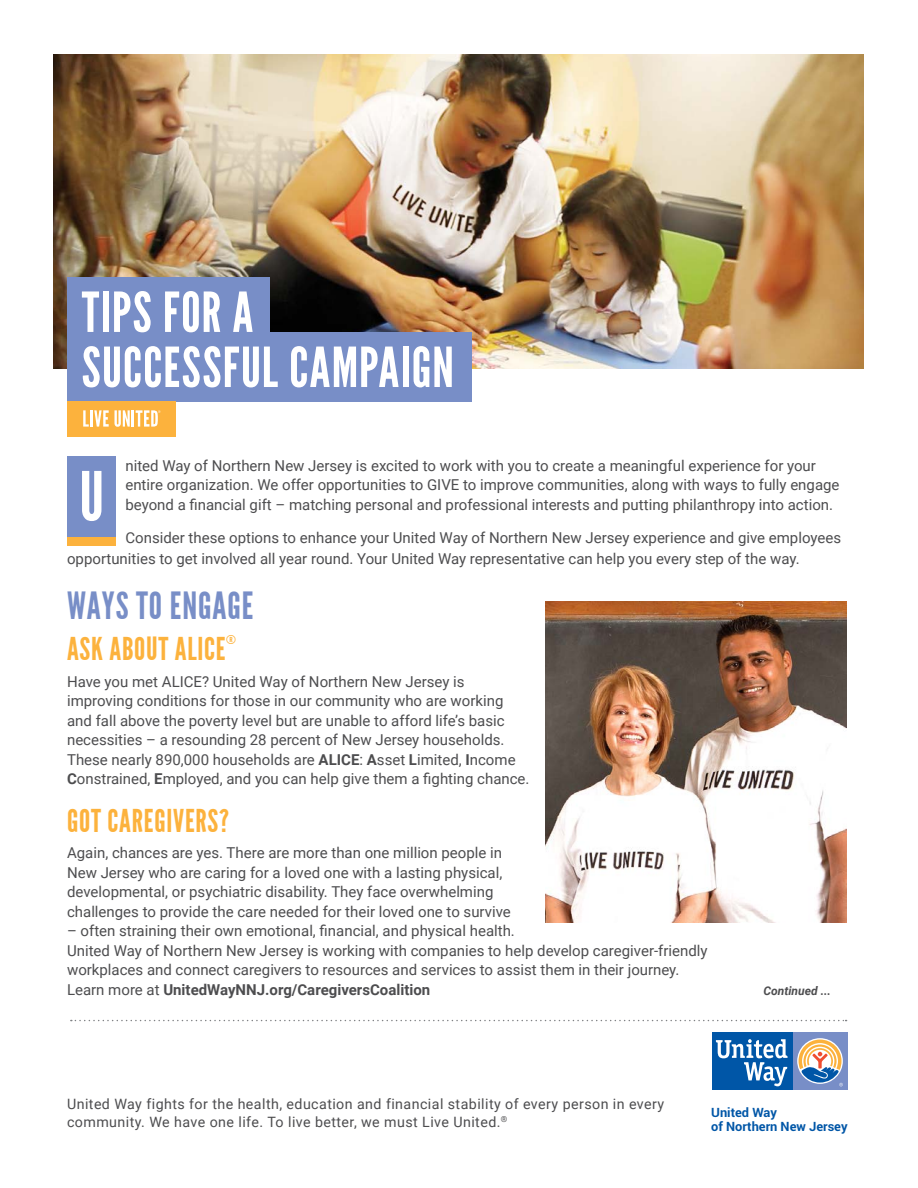
<style>
.page{position:relative;width:918px;height:1188px;background:#fff}
.page>*{position:absolute;margin:0;border:0;box-sizing:border-box;transform-origin:0 0}
.t1{font:67.5px "League Gothic";color:#fff}
.t2{font:55.05px/55.1px "League Gothic";letter-spacing:.02em;color:#fff}
.t3{font:37.5px "League Gothic";letter-spacing:.025em;color:#788ec7}
.t4{font:31.5px "League Gothic";letter-spacing:.025em;color:#fcb23d}
.t5{font:15px/19.5px "Roboto";color:#4d4d4f}
.t6{font:14.25px/18.3px "Roboto";letter-spacing:.03em;color:#4d4d4f}
.t7{font:700 12.9px/14px "Roboto";color:#0056a7}
.t8{font:12.3px "League Gothic";color:#fcb23d}
.t9{font:italic 700 12px "Roboto";color:#4d4d4f}
.s1{font-weight:700}
</style>
<div class="page">
<svg style="left:712px;top:1032px;width:136px;height:1px"></svg>
<div style="left:792px;top:1033px;width:56px;height:57px;background:#788ec7"></div>
<svg style="left:797px;top:1038px;width:46px;height:46px"></svg>
<div style="left:712px;top:1033px;width:80px;height:57px;background:#0056a7"></div>
<svg style="left:716px;top:1039px;width:72px;height:47px"></svg>
<svg style="left:799px;top:1040px;width:44px;height:46px"></svg>
<img style="left:54px;top:54px;width:810px;height:314px">
<div style="left:67px;top:332px;width:405px;height:69px;background:#788ec7"></div>
<div style="left:67px;top:401px;width:109px;height:36px;background:#fcb23d"></div>
<svg style="left:83px;top:410px;width:77px;height:17px"></svg>
<div style="left:68px;top:456px;width:48px;height:90px;background:#788ec7"></div>
<div style="left:67px;top:537px;width:49px;height:9px;background:#fcb23d"></div>
<div style="left:67px;top:277px;width:203px;height:69px;background:#788ec7"></div>
<svg style="left:71px;top:1020px;width:776px;height:1px"></svg>
<img style="left:545px;top:602px;width:301px;height:320px">
<h2 class="t2" style="left:82px;top:286px;width:374px">TIPS FOR A<br>SUCCESSFUL CAMPAIGN</h2>
<p class="t5" style="left:125px;top:455px;width:716px">nited Way of Northern New Jersey is excited to work with you to create a meaningful experience for your entire organization. We offer opportunities to GIVE to improve communities, along with ways to fully engage beyond a financial gift – matching personal and professional interests and putting philanthropy into action.</p>
<p class="t5" style="left:67px;top:526px;width:776px;line-height:21px;text-indent:58px">Consider these options to enhance your United Way of Northern New Jersey experience and give employees opportunities to get involved all year round. Your United Way representative can help you every step of the way.</p>
<h3 class="t3" style="left:67px;top:584px;width:188px">WAYS TO ENGAGE</h3>
<h3 class="t4" style="left:67px;top:631px;width:160px">ASK ABOUT ALICE</h3>
<p class="t8" style="left:226px;top:633px;width:11px">®</p>
<p class="t5" style="left:67px;top:671px;width:464px">Have you met ALICE? United Way of Northern New Jersey is improving conditions for those in our community who are working and fall above the poverty level but are unable to afford life’s basic necessities – a resounding 28 percent of New Jersey households.<br>These nearly 890,000 households are <span class="s1">ALICE</span>: <span class="s1">A</span>sset <span class="s1">L</span>imited, <span class="s1">I</span>ncome <span class="s1">C</span>onstrained, <span class="s1">E</span>mployed, and you can help give them a fighting chance.</p>
<h3 class="t4" style="left:67px;top:803px;width:164px">GOT CAREGIVERS?</h3>
<p class="t5" style="left:67px;top:843px;width:445px">Again, chances are yes. There are more than one million people in New Jersey who are caring for a loved one with a lasting physical, developmental, or psychiatric disability. They face overwhelming challenges to provide the care needed for their loved one to survive</p>
<p class="t5" style="left:67px;top:921px;width:642px">– often straining their own emotional, financial, and physical health.<br>United Way of Northern New Jersey is working with companies to help develop caregiver-friendly workplaces and connect caregivers to resources and services to assist them in their journey.<br>Learn more at <span class="s1">UnitedWayNNJ.org/CaregiversCoalition</span></p>
<h1 class="t1" style="left:79px;top:458px;width:26px">U</h1>
<p class="t9" style="left:764px;top:982px;width:69px">Continued ...</p>
<p class="t6" style="left:67px;top:1094px;width:599px">United Way fights for the health, education and financial stability of every person in every community. We have one life. To live better, we must Live United.<sup>®</sup></p>
<p class="t7" style="left:711px;top:1105px;width:138px">United Way<br>of Northern New Jersey</p>
</div>
